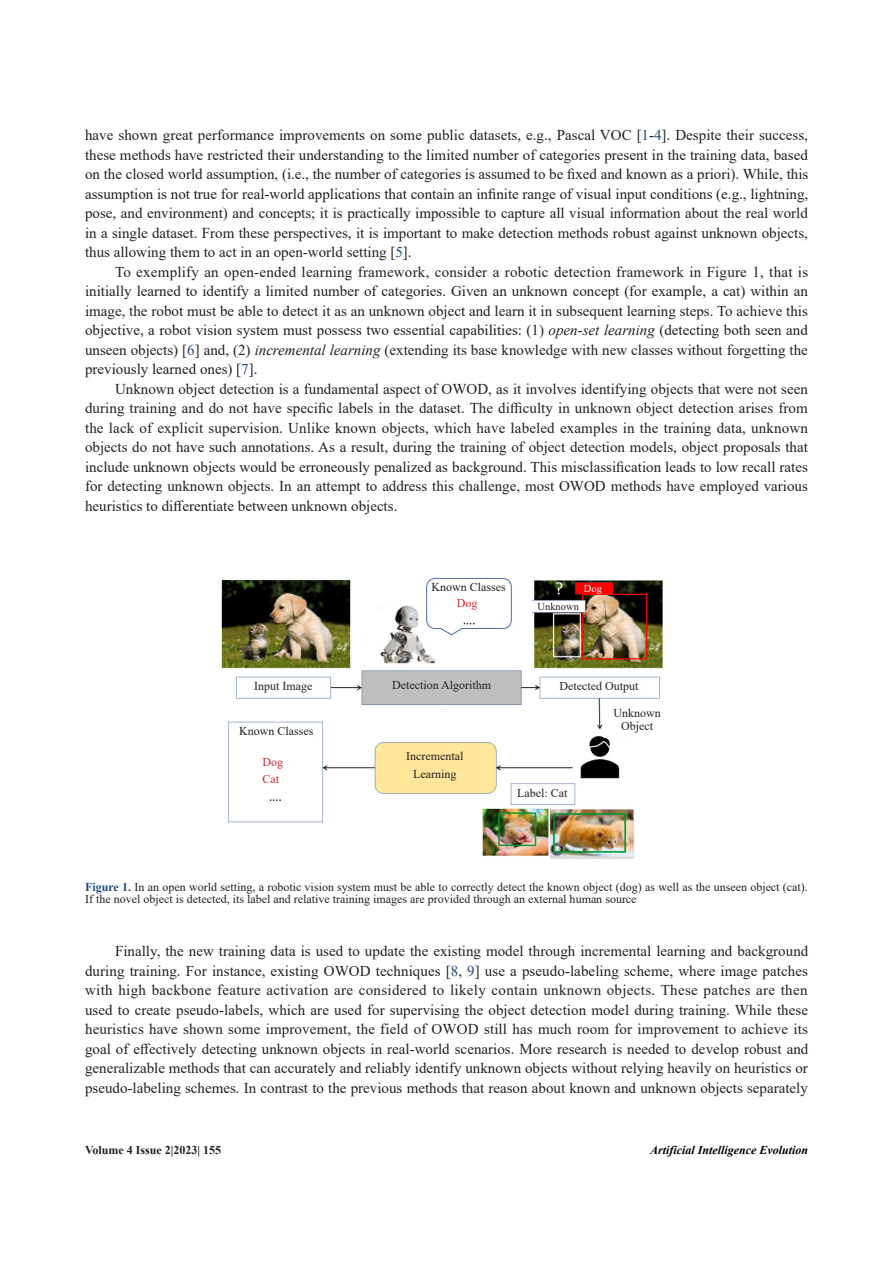
<style>
.page{position:relative;width:893px;height:1263px;background:#fff}
.page>*{position:absolute;margin:0;border:0;box-sizing:border-box;transform-origin:0 0}
.正文{font:15px/19.5px "Times New Roman";color:#231f20;text-align:justify}
.图表标注{font:12px/12px "Times New Roman";color:#231f20}
.t1{font:italic 700 12px "Times New Roman";color:#000}
.t2{font:700 12px "Times New Roman";color:#231f20}
.t3{font:12px "Times New Roman";color:#d1232a}
.t4{font:10.5px "Times New Roman";color:#231f20}
.t5{font:10.5px "Times New Roman";color:#fff}
.s1{color:#1f497d}
.s2{font-style:italic}
.s3{font-weight:700;color:#1f497d}
</style>
<div class="page">
<img style="left:221px;top:577px;width:442px;height:282px">
<div style="left:432px;top:581px;width:74px;height:16px;background:#fff"></div>
<div style="left:246px;top:680px;width:75px;height:17px;background:#fff"></div>
<div style="left:550px;top:680px;width:97px;height:16px;background:#fff"></div>
<div style="left:512px;top:787px;width:60px;height:15px;background:#fff"></div>
<div style="left:365px;top:679px;width:154px;height:20px;background:#bfbfbf"></div>
<div style="left:386px;top:750px;width:97px;height:41px;background:#ffe699"></div>
<div style="left:606px;top:706px;width:62px;height:32px;background:#fff"></div>
<div style="left:533px;top:601px;width:51px;height:10px;background:#fff"></div>
<div style="left:234px;top:725px;width:84px;height:16px;background:#fff"></div>
<div style="left:457px;top:597px;width:26px;height:17px;background:#fff"></div>
<div style="left:584px;top:583px;width:26px;height:11px;background:#fe0000"></div>
<div style="left:262px;top:756px;width:27px;height:17px;background:#fff"></div>
<div style="left:262px;top:773px;width:27px;height:17px;background:#fff"></div>
<p class="正文" style="left:85px;top:125px;width:725px">have shown great performance improvements on some public datasets, e.g., Pascal VOC [<span class="s1">1</span>-<span class="s1">4</span>]. Despite their success, these methods have restricted their understanding to the limited number of categories present in the training data, based on the closed world assumption, (i.e., the number of categories is assumed to be fixed and known as a priori). While, this assumption is not true for real-world applications that contain an infinite range of visual input conditions (e.g., lightning, pose, and environment) and concepts; it is practically impossible to capture all visual information about the real world in a single dataset. From these perspectives, it is important to make detection methods robust against unknown objects, thus allowing them to act in an open-world setting [<span class="s1">5</span>].</p>
<p class="正文" style="left:85px;top:261px;width:725px;text-indent:30px">To exemplify an open-ended learning framework, consider a robotic detection framework in Figure 1, that is initially learned to identify a limited number of categories. Given an unknown concept (for example, a cat) within an image, the robot must be able to detect it as an unknown object and learn it in subsequent learning steps. To achieve this objective, a robot vision system must possess two essential capabilities: (1) <span class="s2">open-set learning</span> (detecting both seen and unseen objects) [<span class="s1">6</span>] and, (2) <span class="s2">incremental learning</span> (extending its base knowledge with new classes without forgetting the previously learned ones) [<span class="s1">7</span>].</p>
<p class="正文" style="left:85px;top:378px;width:724px;text-indent:30px">Unknown object detection is a fundamental aspect of OWOD, as it involves identifying objects that were not seen during training and do not have specific labels in the dataset. The difficulty in unknown object detection arises from the lack of explicit supervision. Unlike known objects, which have labeled examples in the training data, unknown objects do not have such annotations. As a result, during the training of object detection models, object proposals that include unknown objects would be erroneously penalized as background. This misclassification leads to low recall rates for detecting unknown objects. In an attempt to address this challenge, most OWOD methods have employed various heuristics to differentiate between unknown objects.</p>
<p class="图表标注" style="left:432px;top:580px;width:76px">Known Classes</p>
<p class="t3" style="left:457px;top:595px;width:22px">Dog</p>
<p class="t5" style="left:584px;top:581px;width:20px">Dog</p>
<p class="t4" style="left:538px;top:599px;width:43px">Unknown</p>
<p class="图表标注" style="left:392px;top:678px;width:100px">Detection Algorithm</p>
<p class="图表标注" style="left:254px;top:680px;width:60px">Input Image</p>
<p class="图表标注" style="left:559px;top:680px;width:80px">Detected Output</p>
<p class="图表标注" style="left:239px;top:725px;width:76px">Known Classes</p>
<p class="t3" style="left:262px;top:754px;width:22px">Dog</p>
<p class="t3" style="left:262px;top:770px;width:18px">Cat</p>
<p class="图表标注" style="left:406px;top:749px;width:59px">Incremental</p>
<p class="图表标注" style="left:413px;top:767px;width:45px">Learning</p>
<p class="图表标注" style="left:517px;top:786px;width:52px">Label: Cat</p>
<p class="图表标注" style="left:613px;top:706px;width:49px">Unknown</p>
<p class="图表标注" style="left:621px;top:720px;width:33px">Object</p>
<p class="图表标注" style="left:85px;top:880px;width:724px"><span class="s3">Figure 1.</span> In an open world setting, a robotic vision system must be able to correctly detect the known object (dog) as well as the unseen object (cat).<br>If the novel object is detected, its label and relative training images are provided through an external human source</p>
<p class="正文" style="left:85px;top:941px;width:725px;text-indent:30px">Finally, the new training data is used to update the existing model through incremental learning and background during training. For instance, existing OWOD techniques [<span class="s1">8</span>, <span class="s1">9</span>] use a pseudo-labeling scheme, where image patches with high backbone feature activation are considered to likely contain unknown objects. These patches are then used to create pseudo-labels, which are used for supervising the object detection model during training. While these heuristics have shown some improvement, the field of OWOD still has much room for improvement to achieve its goal of effectively detecting unknown objects in real-world scenarios. More research is needed to develop robust and generalizable methods that can accurately and reliably identify unknown objects without relying heavily on heuristics or pseudo-labeling schemes. In contrast to the previous methods that reason about known and unknown objects separately</p>
<p class="t2" style="left:85px;top:1141px;width:138px">Volume 4 Issue 2|2023| 155</p>
<p class="t1" style="left:650px;top:1141px;width:160px">Artificial Intelligence Evolution</p>
</div>
